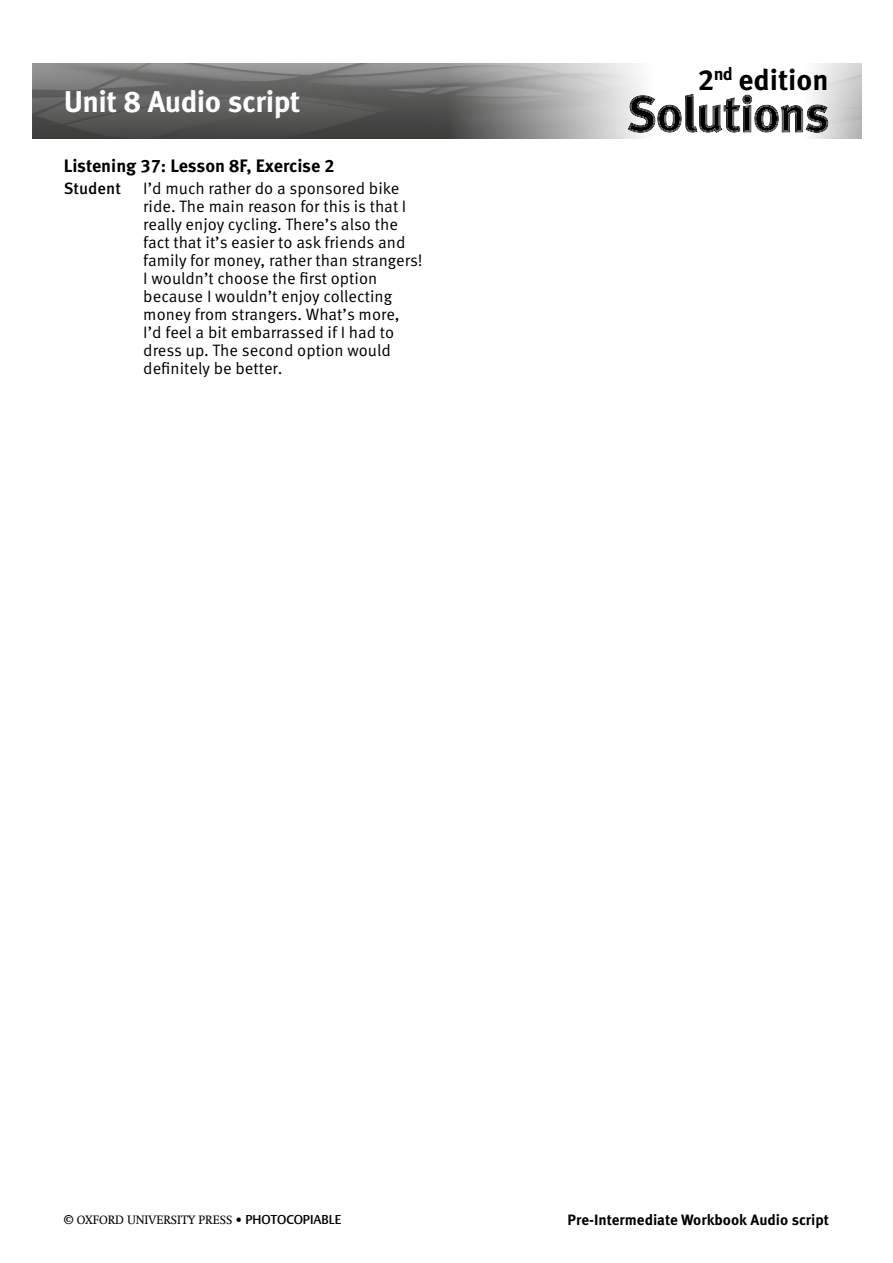
<style>
.page{position:relative;width:893px;height:1263px;background:#fff}
.page>*{position:absolute;margin:0;border:0;box-sizing:border-box;transform-origin:0 0}
.t1{font:700 30px "Meta Pro";letter-spacing:-.02em;color:#fff}
.t2{font:700 29.1px "Meta Pro";color:#000}
.t3{font:700 18px "Meta Pro";letter-spacing:-.005em;color:#000}
.t4{font:16.5px/18px "Meta Pro";color:#000}
.t5{font:500 16.5px "Meta Pro";color:#000}
.t6{font:700 15px "Meta Pro";color:#000}
.t7{font:12px "OUP2 Swift";color:#000}
.s1{font-family:"OUP2 Argo";font-weight:500;font-size:12.75px}
</style>
<div class="page">
<img style="left:33px;top:64px;width:396px;height:75px">
<svg style="left:429px;top:63px;width:214px;height:76px;background:#a1a1a1"></svg>
<svg style="left:811px;top:63px;width:51px;height:76px;background:#d6d6d5"></svg>
<div style="left:627px;top:92px;width:203px;height:42px;background:#000;opacity:.4"></div>
<h1 class="t1" style="left:64px;top:83px;width:238px">Unit 8 Audio script</h1>
<p class="t3" style="left:64px;top:154px;width:272px">Listening 37: Lesson 8F, Exercise 2</p>
<p class="t5" style="left:64px;top:178px;width:59px">Student</p>
<p class="t4" style="left:143px;top:180px;width:281px">I’d much rather do a sponsored bike ride. The main reason for this is that I really enjoy cycling. There’s also the fact that it’s easier to ask friends and family for money, rather than strangers!<br>I wouldn’t choose the first option because I wouldn’t enjoy collecting money from strangers. What’s more,<br>I’d feel a bit embarrassed if I had to dress up. The second option would definitely be better.</p>
<h2 class="t2" style="left:698px;top:62px;width:132px">2<sup>nd</sup> edition</h2>
<p class="t7" style="left:64px;top:1213px;width:279px">© OXFORD UNIVERSITY PRESS • <span class="s1">PHOTOCOPIABLE</span></p>
<p class="t6" style="left:568px;top:1210px;width:263px">Pre-Intermediate Workbook Audio script</p>
</div>
